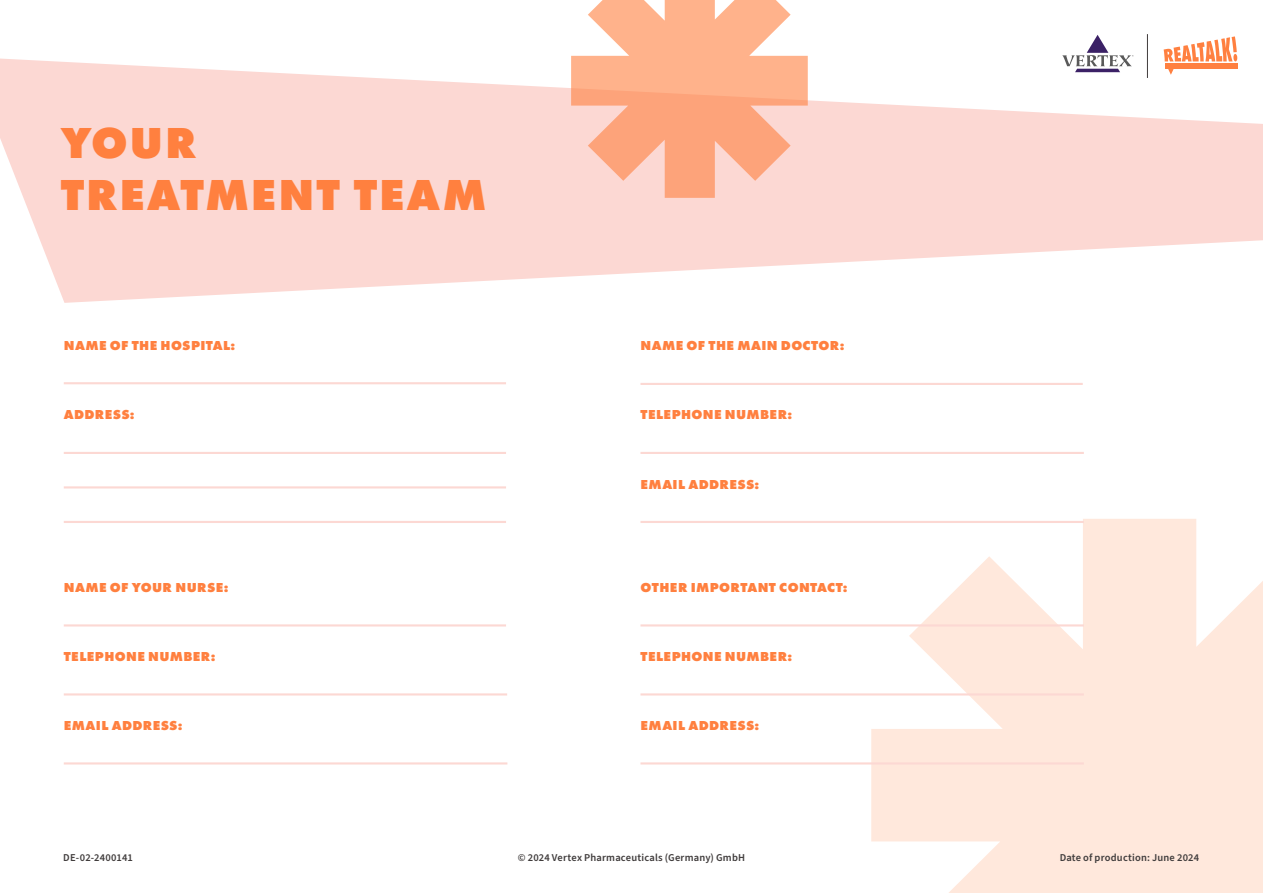
<style>
.page{position:relative;width:1263px;height:893px;background:#fff}
.page>*{position:absolute;margin:0;border:0;box-sizing:border-box;transform-origin:0 0}
.t1{font:800 45px/52.5px "Futura PT";letter-spacing:.04em;color:#ff803f}
.t2{font:800 13.5px "Futura PT";letter-spacing:.025em;color:#ff803f}
.t3{font:600 10.5px "Source Sans Pro";letter-spacing:.015em;color:#403c3c}
</style>
<div class="page">
<svg style="left:0;top:59px;width:1263px;height:244px;fill:#fcd8d3"></svg>
<hr style="left:64px;top:382px;width:442px;height:2px;background:#fcd8d3">
<hr style="left:64px;top:452px;width:442px;height:2px;background:#fcd8d3">
<hr style="left:64px;top:486px;width:442px;height:2px;background:#fcd8d3">
<hr style="left:64px;top:521px;width:442px;height:2px;background:#fcd8d3">
<hr style="left:64px;top:624px;width:442px;height:2px;background:#fcd8d3">
<hr style="left:64px;top:693px;width:443px;height:2px;background:#fcd8d3">
<hr style="left:64px;top:762px;width:443px;height:2px;background:#fcd8d3">
<svg style="left:871px;top:519px;width:392px;height:374px;fill:#ffe8dc"></svg>
<hr style="left:640px;top:383px;width:443px;height:2px;background:#fcd8d3">
<hr style="left:640px;top:452px;width:444px;height:2px;background:#fcd8d3">
<hr style="left:640px;top:521px;width:444px;height:2px;background:#fcd8d3">
<hr style="left:640px;top:624px;width:444px;height:2px;background:#fcd8d3">
<hr style="left:640px;top:693px;width:444px;height:2px;background:#fcd8d3">
<hr style="left:640px;top:762px;width:444px;height:2px;background:#fcd8d3">
<svg style="left:571px;top:0;width:237px;height:198px"></svg>
<hr style="left:1147px;top:34px;width:1px;height:44px;background:#403c3c">
<svg style="left:1062px;top:35px;width:71px;height:37px"></svg>
<div style="left:1165px;top:64px;width:72px;height:5px;background:#ff8040"></div>
<svg style="left:1168px;top:69px;width:5px;height:6px"></svg>
<svg style="left:1163px;top:36px;width:74px;height:25px"></svg>
<h1 class="t1" style="left:61px;top:116px;width:427px">YOUR<br>TREATMENT TEAM</h1>
<p class="t2" style="left:64px;top:337px;width:173px">NAME OF THE HOSPITAL:</p>
<p class="t2" style="left:640px;top:337px;width:205px">NAME OF THE MAIN DOCTOR:</p>
<p class="t2" style="left:64px;top:406px;width:72px">ADDRESS:</p>
<p class="t2" style="left:640px;top:406px;width:153px">TELEPHONE NUMBER:</p>
<p class="t2" style="left:640px;top:475px;width:120px">EMAIL ADDRESS:</p>
<p class="t2" style="left:64px;top:579px;width:166px">NAME OF YOUR NURSE:</p>
<p class="t2" style="left:640px;top:579px;width:209px">OTHER IMPORTANT CONTACT:</p>
<p class="t2" style="left:64px;top:648px;width:153px">TELEPHONE NUMBER:</p>
<p class="t2" style="left:640px;top:648px;width:153px">TELEPHONE NUMBER:</p>
<p class="t2" style="left:64px;top:717px;width:120px">EMAIL ADDRESS:</p>
<p class="t2" style="left:640px;top:717px;width:120px">EMAIL ADDRESS:</p>
<p class="t3" style="left:63px;top:851px;width:71px">DE-02-2400141</p>
<p class="t3" style="left:518px;top:851px;width:229px">© 2024 Vertex Pharmaceuticals (Germany) GmbH</p>
<p class="t3" style="left:1060px;top:851px;width:141px">Date of production: June 2024</p>
</div>
